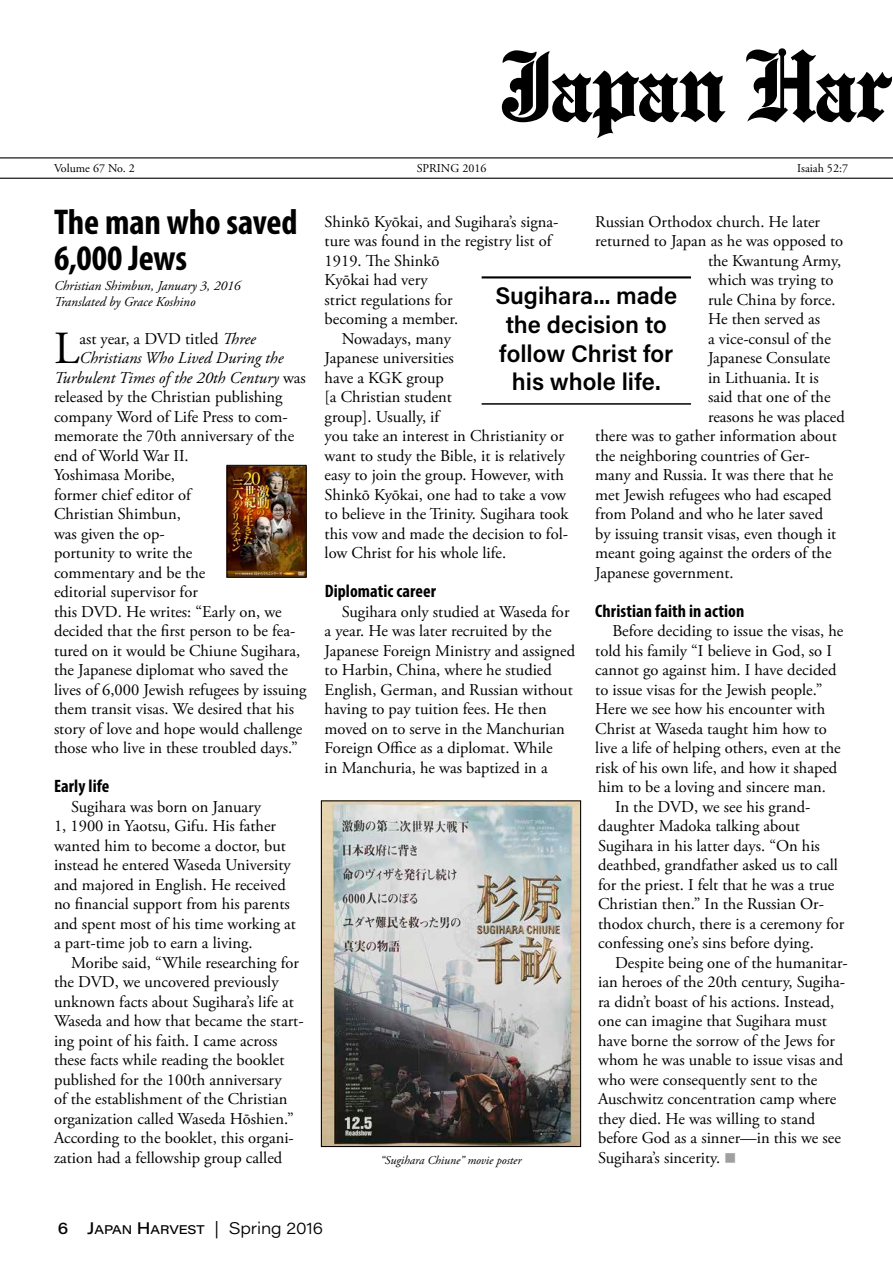
<style>
.page{position:relative;width:893px;height:1263px;background:#fff}
.page>*{position:absolute;margin:0;border:0;box-sizing:border-box;transform-origin:0 0}
.t1{font:45.9px "Adobe Garamond Pro";color:#000}
.t2{font:700 condensed 36px/36px "Myriad Pro";letter-spacing:-.005em;color:#000}
.t3{font:600 24px/28.8px "Acumin Pro";color:#000;text-align:center}
.t4{font:700 condensed 18px "Myriad Pro";letter-spacing:.005em;color:#000}
.t5{font:16.5px/19.5px "Adobe Garamond Pro";color:#000}
.t6{font:italic 16.5px "Adobe Garamond Pro";color:#000}
.t7{font:300 16.5px "Acumin Pro Wide";letter-spacing:-.005em;color:#000}
.t8{font:italic 13.5px/15.9px "Adobe Garamond Pro";color:#000}
.t9{font:12px "Adobe Garamond Pro";color:#000}
.t10{font:italic 12px "Adobe Garamond Pro";color:#000}
.s1{font-style:italic}
.s2{font-style:normal}
.s3{color:#9f9f9f}
.s4{font-weight:500}
.s5{font-weight:500;font-size:12.3px}
</style>
<div class="page">
<hr style="left:0;top:157px;width:893px;height:1px;background:#000">
<hr style="left:0;top:178px;width:893px;height:1px;background:#000">
<hr style="left:482px;top:276px;width:209px;height:2px;background:#000">
<hr style="left:482px;top:403px;width:209px;height:2px;background:#000">
<img style="left:228px;top:467px;width:77px;height:109px">
<div style="left:226px;top:465px;width:81px;height:113px;border:1px solid #000"></div>
<img style="left:323px;top:802px;width:256px;height:343px">
<div style="left:321px;top:800px;width:260px;height:347px;border:1px solid #000"></div>
<svg style="left:502px;top:48px;width:390px;height:90px"></svg>
<p class="t9" style="left:54px;top:161px;width:82px">Volume 67 No. 2</p>
<p class="t9" style="left:417px;top:161px;width:71px">SPRING 2016</p>
<p class="t9" style="left:797px;top:161px;width:52px">Isaiah 52:7</p>
<h2 class="t2" style="left:54px;top:203px;width:245px">The man who saved<br>6,000 Jews</h2>
<p class="t8" style="left:54px;top:278px;width:188px">Christian Shimbun, January 3, 2016<br>Translated by Grace Koshino</p>
<h1 class="t1" style="left:54px;top:321px;width:27px">L</h1>
<p class="t5" style="left:79px;top:329px;width:178px">ast year, a DVD titled <span class="s1">Three</span></p>
<p class="t5" style="left:595px;top:212px;width:226px">Russian Orthodox church. He later</p>
<p class="t5" style="left:595px;top:232px;width:249px">returned to Japan as he was opposed to</p>
<p class="t5" style="left:708px;top:251px;width:135px">the Kwantung Army,</p>
<p class="t5" style="left:708px;top:271px;width:127px">which was trying to</p>
<p class="t5" style="left:708px;top:290px;width:129px">rule China by force.</p>
<p class="t5" style="left:708px;top:310px;width:114px">He then served as</p>
<p class="t5" style="left:708px;top:329px;width:124px">a vice-consul of the</p>
<p class="t5" style="left:708px;top:349px;width:124px">Japanese Consulate</p>
<p class="t5" style="left:708px;top:368px;width:112px">in Lithuania. It is</p>
<p class="t5" style="left:708px;top:388px;width:124px">said that one of the</p>
<p class="t5" style="left:708px;top:407px;width:138px">reasons he was placed</p>
<p class="t5" style="left:595px;top:427px;width:243px">there was to gather information about</p>
<p class="t5" style="left:595px;top:446px;width:216px">the neighboring countries of Ger-</p>
<p class="t5" style="left:595px;top:466px;width:240px">many and Russia. It was there that he</p>
<p class="t5" style="left:595px;top:485px;width:238px">met Jewish refugees who had escaped</p>
<p class="t5" style="left:595px;top:505px;width:229px">from Poland and who he later saved</p>
<p class="t5" style="left:595px;top:524px;width:243px">by issuing transit visas, even though it</p>
<p class="t5" style="left:595px;top:544px;width:238px">meant going against the orders of the</p>
<p class="t5" style="left:595px;top:563px;width:140px">Japanese government.</p>
<p class="t4" style="left:595px;top:599px;width:151px">Christian faith in action</p>
<p class="t5" style="left:612px;top:622px;width:233px">Before deciding to issue the visas, he</p>
<p class="t5" style="left:595px;top:641px;width:238px">told his family “I believe in God, so I</p>
<p class="t5" style="left:595px;top:661px;width:243px">cannot go against him. I have decided</p>
<p class="t5" style="left:595px;top:680px;width:229px">to issue visas for the Jewish people.”</p>
<p class="t5" style="left:595px;top:700px;width:231px">Here we see how his encounter with</p>
<p class="t5" style="left:595px;top:719px;width:233px">Christ at Waseda taught him how to</p>
<p class="t5" style="left:595px;top:739px;width:247px">live a life of helping others, even at the</p>
<p class="t5" style="left:595px;top:758px;width:244px">risk of his own life, and how it shaped</p>
<p class="t5" style="left:598px;top:778px;width:229px">him to be a loving and sincere man.</p>
<p class="t5" style="left:615px;top:797px;width:197px">In the DVD, we see his grand-</p>
<p class="t5" style="left:598px;top:817px;width:203px">daughter Madoka talking about</p>
<p class="t5" style="left:598px;top:836px;width:223px">Sugihara in his latter days. “On his</p>
<p class="t5" style="left:598px;top:856px;width:241px">deathbed, grandfather asked us to call</p>
<p class="t5" style="left:598px;top:875px;width:238px">for the priest. I felt that he was a true</p>
<p class="t5" style="left:598px;top:895px;width:227px">Christian then.” In the Russian Or-</p>
<p class="t5" style="left:598px;top:914px;width:248px">thodox church, there is a ceremony for</p>
<p class="t5" style="left:598px;top:934px;width:217px">confessing one’s sins before dying.</p>
<p class="t5" style="left:615px;top:953px;width:234px">Despite being one of the humanitar-</p>
<p class="t5" style="left:598px;top:973px;width:248px">ian heroes of the 20th century, Sugiha-</p>
<p class="t5" style="left:598px;top:992px;width:238px">ra didn’t boast of his actions. Instead,</p>
<p class="t5" style="left:598px;top:1012px;width:230px">one can imagine that Sugihara must</p>
<p class="t5" style="left:598px;top:1031px;width:238px">have borne the sorrow of the Jews for</p>
<p class="t5" style="left:598px;top:1051px;width:247px">whom he was unable to issue visas and</p>
<p class="t5" style="left:598px;top:1070px;width:221px">who were consequently sent to the</p>
<p class="t5" style="left:598px;top:1090px;width:240px">Auschwitz concentration camp where</p>
<p class="t5" style="left:598px;top:1109px;width:218px">they died. He was willing to stand</p>
<p class="t5" style="left:598px;top:1129px;width:244px">before God as a sinner—in this we see</p>
<p class="t5" style="left:325px;top:212px;width:235px">Shinkō Kyōkai, and Sugihara’s signa-</p>
<p class="t5" style="left:325px;top:232px;width:228px">ture was found in the registry list of</p>
<p class="t5" style="left:325px;top:251px;width:116px">1919. The Shinkō</p>
<p class="t5" style="left:325px;top:271px;width:105px">Kyōkai had very</p>
<p class="t5" style="left:325px;top:290px;width:130px">strict regulations for</p>
<p class="t5" style="left:325px;top:310px;width:135px">becoming a member.</p>
<p class="t5" style="left:342px;top:329px;width:111px">Nowadays, many</p>
<p class="t5" style="left:325px;top:349px;width:131px">Japanese universities</p>
<p class="t5" style="left:325px;top:368px;width:121px">have a KGK group</p>
<p class="t5" style="left:325px;top:388px;width:129px">[a Christian student</p>
<p class="t5" style="left:325px;top:407px;width:116px">group]. Usually, if</p>
<p class="t5" style="left:325px;top:427px;width:241px">you take an interest in Christianity or</p>
<p class="t5" style="left:325px;top:446px;width:242px">want to study the Bible, it is relatively</p>
<p class="t5" style="left:325px;top:466px;width:241px">easy to join the group. However, with</p>
<p class="t5" style="left:325px;top:485px;width:243px">Shinkō Kyōkai, one had to take a vow</p>
<p class="t5" style="left:325px;top:505px;width:245px">to believe in the Trinity. Sugihara took</p>
<p class="t5" style="left:325px;top:524px;width:245px">this vow and made the decision to fol-</p>
<p class="t5" style="left:325px;top:544px;width:183px">low Christ for his whole life.</p>
<p class="t4" style="left:325px;top:580px;width:113px">Diplomatic career</p>
<p class="t5" style="left:325px;top:602px;width:252px;text-indent:17px">Sugihara only studied at Waseda for a year. He was later recruited by the Japanese Foreign Ministry and assigned to Harbin, China, where he studied English, German, and Russian without having to pay tuition fees. He then moved on to serve in the Manchurian Foreign Office as a diplomat. While<br>in Manchuria, he was baptized in a</p>
<h3 class="t3" style="left:495px;top:280px;width:183px">Sugihara... made the decision to follow Christ for his whole life.</h3>
<p class="t6" style="left:79px;top:348px;width:206px">Christians Who Lived During the</p>
<p class="t6" style="left:54px;top:367px;width:253px">Turbulent Times of the 20th Century <span class="s2">was</span></p>
<p class="t5" style="left:54px;top:388px;width:230px">released by the Christian publishing</p>
<p class="t5" style="left:54px;top:407px;width:235px">company Word of Life Press to com-</p>
<p class="t5" style="left:54px;top:427px;width:242px">memorate the 70th anniversary of the</p>
<p class="t5" style="left:54px;top:446px;width:136px">end of World War II.</p>
<p class="t5" style="left:54px;top:466px;width:123px">Yoshimasa Moribe,</p>
<p class="t5" style="left:54px;top:485px;width:138px">former chief editor of</p>
<p class="t5" style="left:54px;top:505px;width:128px">Christian Shimbun,</p>
<p class="t5" style="left:54px;top:524px;width:112px">was given the op-</p>
<p class="t5" style="left:54px;top:544px;width:140px">portunity to write the</p>
<p class="t5" style="left:54px;top:563px;width:153px">commentary and be the</p>
<p class="t5" style="left:54px;top:583px;width:145px">editorial supervisor for</p>
<p class="t5" style="left:54px;top:602px;width:229px">this DVD. He writes: “Early on, we</p>
<p class="t5" style="left:54px;top:622px;width:243px">decided that the first person to be fea-</p>
<p class="t5" style="left:54px;top:641px;width:248px">tured on it would be Chiune Sugihara,</p>
<p class="t5" style="left:54px;top:661px;width:235px">the Japanese diplomat who saved the</p>
<p class="t5" style="left:54px;top:680px;width:254px">lives of 6,000 Jewish refugees by issuing</p>
<p class="t5" style="left:54px;top:700px;width:242px">them transit visas. We desired that his</p>
<p class="t5" style="left:54px;top:719px;width:250px">story of love and hope would challenge</p>
<p class="t5" style="left:54px;top:739px;width:245px">those who live in these troubled days.”</p>
<p class="t4" style="left:54px;top:775px;width:57px">Early life</p>
<p class="t5" style="left:54px;top:797px;width:243px;text-indent:17px">Sugihara was born on January<br>1, 1900 in Yaotsu, Gifu. His father wanted him to become a doctor, but instead he entered Waseda University and majored in English. He received no financial support from his parents and spent most of his time working at a part-time job to earn a living.</p>
<p class="t5" style="left:54px;top:953px;width:251px;text-indent:17px">Moribe said, “While researching for the DVD, we uncovered previously unknown facts about Sugihara’s life at Waseda and how that became the start&shy;ing point of his faith. I came across these facts while reading the booklet published for the 100th anniversary<br>of the establishment of the Christian organization called Waseda Hōshien.” According to the booklet, this organi&shy;zation had a fellowship group called</p>
<p class="t10" style="left:380px;top:1153px;width:143px">“Sugihara Chiune” movie poster</p>
<p class="t5" style="left:598px;top:1148px;width:140px">Sugihara’s sincerity. <span class="s3">■</span></p>
<p class="t7" style="left:58px;top:1216px;width:267px"><span class="s4">6 J</span><span class="s5">APAN</span> <span class="s4">H</span><span class="s5">ARVEST</span> | Spring 2016</p>
</div>
